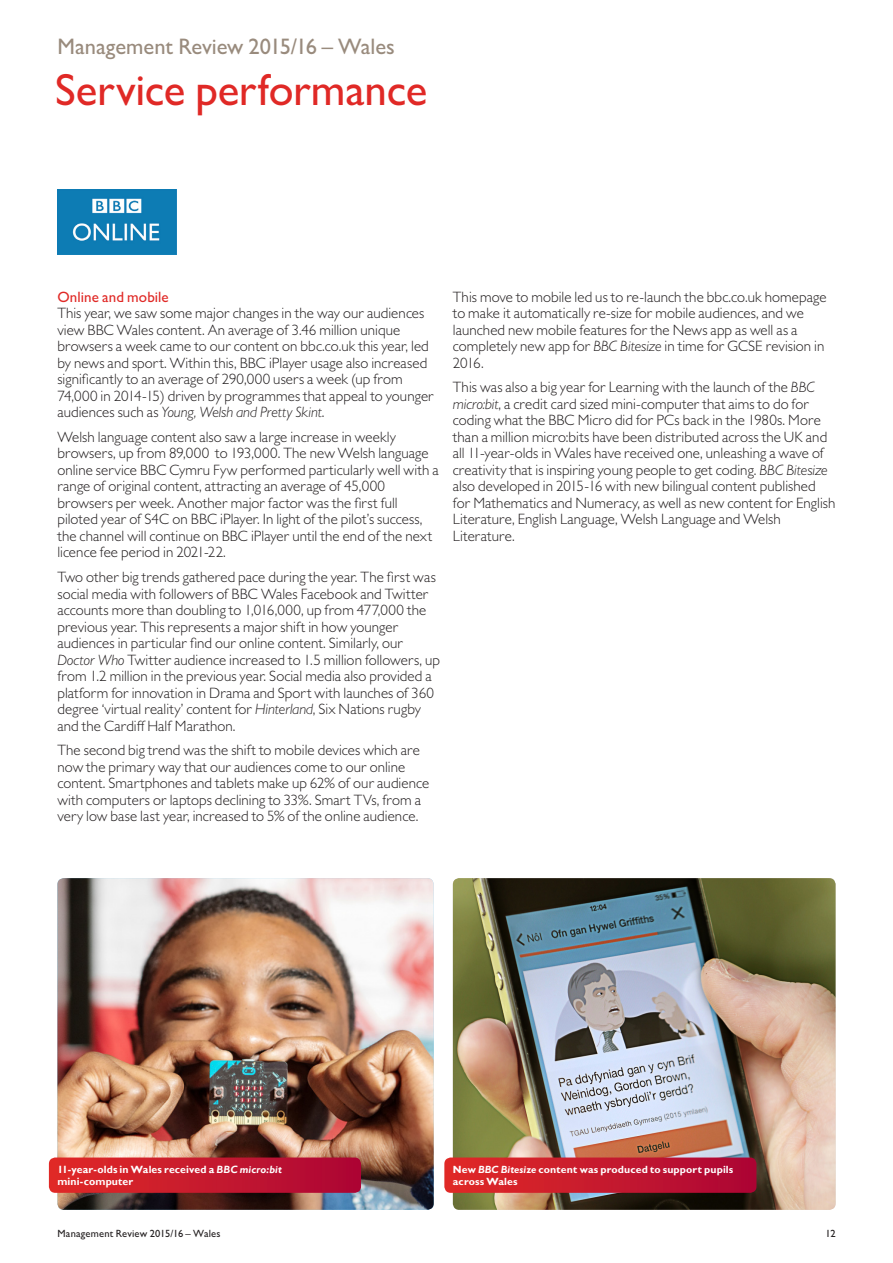
<style>
.page{position:relative;width:893px;height:1263px;background:#fff}
.page>*{position:absolute;margin:0;border:0;box-sizing:border-box;transform-origin:0 0}
.t1{font:500 45px "Gill Sans MT Pro";letter-spacing:-.005em;color:#e02926}
.t2{font:500 22.5px "Gill Sans MT Pro";color:#998b7d}
.F03_BODY_TEXT_half_l{font:300 15px/16.5px "Gill Sans MT Pro";letter-spacing:.005em;color:#231f20}
.F09_SUBHEAD_1{font:500 15px "Gill Sans MT Pro";letter-spacing:.005em;color:#e02926}
.F20_Captions{font:700 10.5px/12px "Gill Sans MT Pro";letter-spacing:.01em;color:#fff}
.F20_Captions-2{font:700 10.5px/12px "Gill Sans";letter-spacing:.015em;color:#fff}
.t3{font:500 10.5px "Gill Sans MT Pro";letter-spacing:.02em;color:#231f20}
.s1{font-style:italic}
</style>
<div class="page">
<img style="left:57px;top:878px;width:377px;height:332px">
<img style="left:453px;top:878px;width:383px;height:332px">
<img style="left:57px;top:189px;width:120px;height:65px">
<svg style="left:49px;top:1157px;width:312px;height:36px;background:#c51a2f"></svg>
<svg style="left:444px;top:1157px;width:312px;height:36px;background:#c51b2f"></svg>
<h2 class="t2" style="left:57px;top:33px;width:339px">Management Review 2015/16 – Wales</h2>
<h1 class="t1" style="left:55px;top:63px;width:373px">Service performance</h1>
<p class="F09_SUBHEAD_1" style="left:57px;top:288px;width:113px">Online and mobile</p>
<p class="F03_BODY_TEXT_half_l" style="left:57px;top:304px;width:378px">This year, we saw some major changes in the way our audiences view BBC Wales content. An average of 3.46 million unique browsers a week came to our content on bbc.co.uk this year, led by news and sport. Within this, BBC iPlayer usage also increased significantly to an average of 290,000 users a week (up from 74,000 in 2014-15) driven by programmes that appeal to younger audiences such as <span class="s1">Young, Welsh and Pretty Skint</span>.</p>
<p class="F03_BODY_TEXT_half_l" style="left:57px;top:428px;width:383px">Welsh language content also saw a large increase in weekly browsers, up from 89,000 to 193,000. The new Welsh language online service BBC Cymru Fyw performed particularly well with a range of original content, attracting an average of 45,000 browsers per week. Another major factor was the first full piloted year of S4C on BBC iPlayer. In light of the pilot’s success, the channel will continue on BBC iPlayer until the end of the next licence fee period in 2021-22.</p>
<p class="F03_BODY_TEXT_half_l" style="left:57px;top:568px;width:384px">Two other big trends gathered pace during the year. The first was social media with followers of BBC Wales Facebook and Twitter accounts more than doubling to 1,016,000, up from 477,000 the previous year. This represents a major shift in how younger audiences in particular find our online content. Similarly, our <span class="s1">Doctor Who</span> Twitter audience increased to 1.5 million followers, up from 1.2 million in the previous year. Social media also provided a platform for innovation in Drama and Sport with launches of 360 degree ‘virtual reality’ content for <span class="s1">Hinterland</span>, Six Nations rugby and the Cardiff Half Marathon.</p>
<p class="F03_BODY_TEXT_half_l" style="left:57px;top:742px;width:373px">The second big trend was the shift to mobile devices which are now the primary way that our audiences come to our online content. Smartphones and tablets make up 62% of our audience with computers or laptops declining to 33%. Smart TVs, from a very low base last year, increased to 5% of the online audience.</p>
<p class="F03_BODY_TEXT_half_l" style="left:453px;top:288px;width:375px">This move to mobile led us to re-launch the bbc.co.uk homepage to make it automatically re-size for mobile audiences, and we launched new mobile features for the News app as well as a completely new app for <span class="s1">BBC Bitesize</span> in time for GCSE revision in 2016.</p>
<p class="F03_BODY_TEXT_half_l" style="left:453px;top:379px;width:384px">This was also a big year for Learning with the launch of the <span class="s1">BBC micro:bit</span>, a credit card sized mini-computer that aims to do for coding what the BBC Micro did for PCs back in the 1980s. More than a million micro:bits have been distributed across the UK and all 11-year-olds in Wales have received one, unleashing a wave of creativity that is inspiring young people to get coding. <span class="s1">BBC Bitesize </span>also developed in 2015-16 with new bilingual content published for Mathematics and Numeracy, as well as new content for English Literature, English Language, Welsh Language and Welsh Literature.</p>
<p class="F20_Captions-2" style="left:57px;top:1163px;width:226px">11-year-olds in Wales received a <span class="s1">BBC micro:bit </span>mini-computer</p>
<p class="F20_Captions" style="left:453px;top:1163px;width:282px">New <span class="s1">BBC Bitesize</span> content was produced to support pupils across Wales</p>
<p class="t3" style="left:57px;top:1228px;width:165px">Management Review 2015/16 – Wales</p>
<p class="t3" style="left:825px;top:1228px;width:12px">12</p>
</div>
